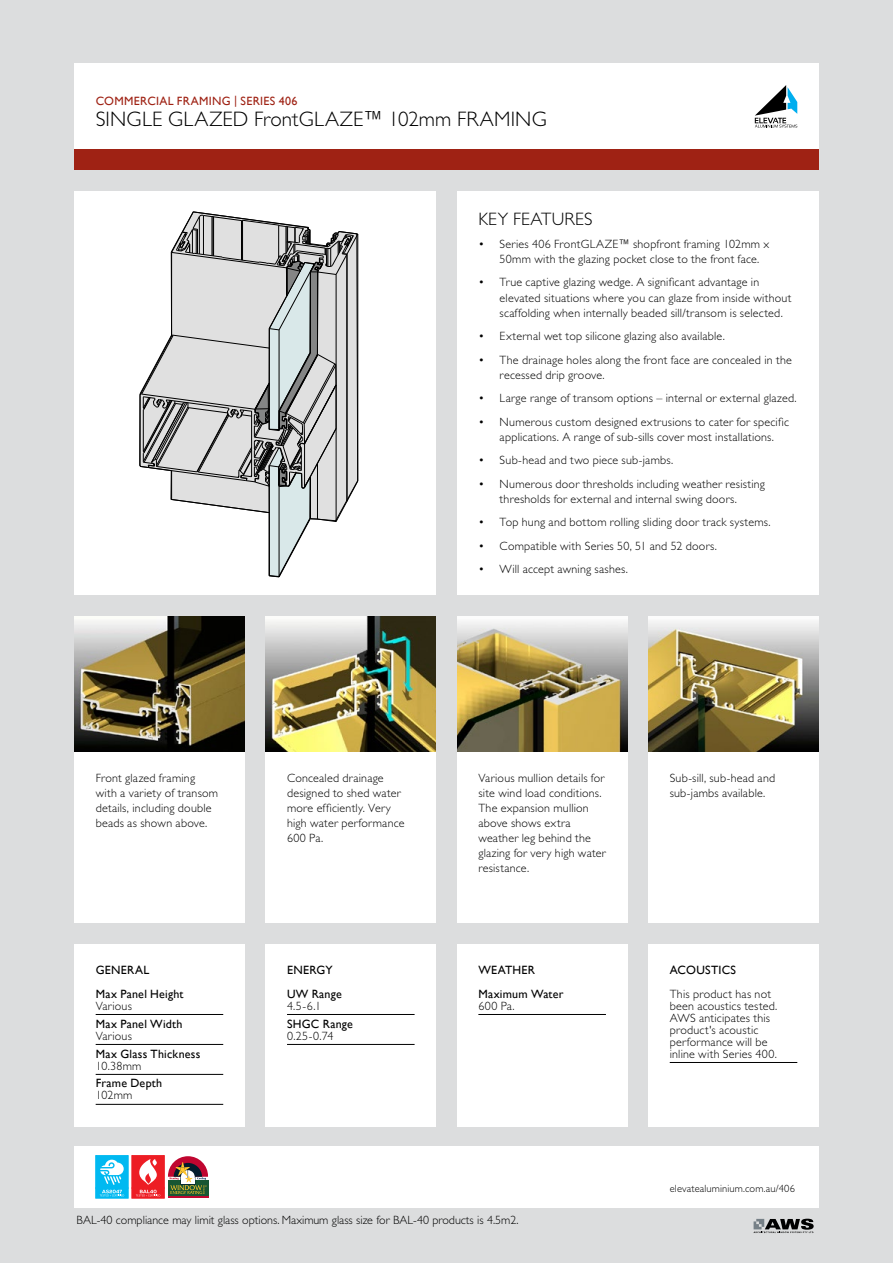
<style>
.page{position:relative;width:893px;height:1263px;background:#dcddde}
.page>*{position:absolute;margin:0;border:0;box-sizing:border-box;transform-origin:0 0}
.t1{font:300 21px "Gill Sans Std";letter-spacing:.005em;color:#000}
.t2{font:300 18px "Gill Sans Std";letter-spacing:.02em;color:#000}
.t3{font:300 12px/15px "Gill Sans Std";letter-spacing:.02em;color:#000}
.t4{font:12px/24px "Gill Sans";letter-spacing:.02em;color:#000}
.t5{font:300 12px "Gill Sans Std";color:#000}
.t6{font:12px "Gill Sans";letter-spacing:.025em;color:#9f2214}
.t7{font:300 10.5px "Gill Sans Std";letter-spacing:.015em;color:#000}
</style>
<div class="page">
<div style="left:74px;top:149px;width:745px;height:21px;background:#9f2214"></div>
<div style="left:74px;top:191px;width:362px;height:404px;background:#fff"></div>
<hr style="left:358px;top:234px;width:1px;height:247px;background:#000">
<svg style="left:140px;top:211px;width:218px;height:366px"></svg>
<img style="left:74px;top:617px;width:170px;height:136px">
<img style="left:266px;top:617px;width:170px;height:136px">
<img style="left:457px;top:617px;width:170px;height:136px">
<img style="left:648px;top:617px;width:171px;height:136px">
<div style="left:74px;top:1146px;width:745px;height:62px;background:#fff"></div>
<div style="left:266px;top:944px;width:170px;height:183px;background:#fff"></div>
<hr style="left:287px;top:1014px;width:128px;height:1px;background:#000">
<hr style="left:287px;top:1044px;width:128px;height:1px;background:#000">
<div style="left:457px;top:944px;width:170px;height:183px;background:#fff"></div>
<hr style="left:478px;top:1014px;width:128px;height:1px;background:#000">
<div style="left:132px;top:1188px;width:32px;height:10px;background:#ed1d24;border:1px solid #ed1d24"></div>
<div style="left:132px;top:1155px;width:32px;height:33px;background:#ed1d24;border:1px solid #ed1d24"></div>
<svg style="left:136px;top:1159px;width:24px;height:37px"></svg>
<div style="left:96px;top:1188px;width:32px;height:10px;background:#00b9f1;border:1px solid #00b9f1"></div>
<div style="left:96px;top:1155px;width:32px;height:33px;background:#00b9f1;border:1px solid #00b9f1"></div>
<svg style="left:100px;top:1160px;width:24px;height:36px"></svg>
<div style="left:648px;top:944px;width:171px;height:183px;background:#fff"></div>
<hr style="left:670px;top:1062px;width:127px;height:1px;background:#000">
<div style="left:457px;top:191px;width:362px;height:404px;background:#fff"></div>
<div style="left:74px;top:753px;width:170px;height:170px;background:#fff"></div>
<div style="left:266px;top:753px;width:170px;height:170px;background:#fff"></div>
<div style="left:457px;top:753px;width:170px;height:170px;background:#fff"></div>
<div style="left:648px;top:753px;width:171px;height:170px;background:#fff"></div>
<div style="left:74px;top:64px;width:745px;height:85px;background:#fff"></div>
<div style="left:74px;top:944px;width:170px;height:183px;background:#fff"></div>
<hr style="left:96px;top:1014px;width:127px;height:1px;background:#000">
<hr style="left:96px;top:1044px;width:127px;height:1px;background:#000">
<hr style="left:96px;top:1074px;width:127px;height:1px;background:#000">
<hr style="left:96px;top:1104px;width:127px;height:1px;background:#000">
<div style="left:168px;top:1180px;width:40px;height:16px;background:#185633"></div>
<hr style="left:168px;top:1196px;width:40px;height:1px;background:#c00630">
<svg style="left:168px;top:1156px;width:40px;height:38px"></svg>
<svg style="left:753px;top:1219px;width:61px;height:14px"></svg>
<svg style="left:755px;top:85px;width:42px;height:43px"></svg>
<p class="t6" style="left:96px;top:94px;width:203px">COMMERCIAL FRAMING | SERIES 406</p>
<h1 class="t1" style="left:96px;top:108px;width:453px">SINGLE GLAZED FrontGLAZE™ 102mm FRAMING</h1>
<h2 class="t2" style="left:478px;top:209px;width:116px">KEY FEATURES</h2>
<p class="t3" style="left:500px;top:237px;width:271px;text-indent:-21px">• Series 406 FrontGLAZE™ shopfront framing 102mm x<br>50mm with the glazing pocket close to the front face.</p>
<p class="t3" style="left:500px;top:275px;width:293px;text-indent:-21px">• True captive glazing wedge. A significant advantage in elevated situations where you can glaze from inside without scaffolding when internally beaded sill/transom is selected.</p>
<p class="t3" style="left:478px;top:329px;width:248px">• External wet top silicone glazing also available.</p>
<p class="t3" style="left:500px;top:352px;width:294px;text-indent:-21px">• The drainage holes along the front face are concealed in the recessed drip groove.</p>
<p class="t3" style="left:478px;top:391px;width:320px">• Large range of transom options – internal or external glazed.</p>
<p class="t3" style="left:478px;top:414px;width:312px;text-align:center">• Numerous custom designed extrusions to cater for specific applications. A range of sub-sills cover most installations.</p>
<p class="t3" style="left:478px;top:453px;width:196px">• Sub-head and two piece sub-jambs.</p>
<p class="t3" style="left:478px;top:476px;width:288px;text-align:center">• Numerous door thresholds including weather resisting thresholds for external and internal swing doors.</p>
<p class="t3" style="left:478px;top:515px;width:294px">• Top hung and bottom rolling sliding door track systems.</p>
<p class="t3" style="left:478px;top:538px;width:240px">• Compatible with Series 50, 51 and 52 doors.</p>
<p class="t3" style="left:478px;top:562px;width:151px">• Will accept awning sashes.</p>
<p class="t3" style="left:96px;top:771px;width:124px">Front glazed framing with a variety of transom details, including double beads as shown above.</p>
<p class="t3" style="left:287px;top:771px;width:119px">Concealed drainage designed to shed water more efficiently. Very high water performance<br>600 Pa.</p>
<p class="t3" style="left:478px;top:771px;width:129px">Various mullion details for site wind load conditions.<br>The expansion mullion above shows extra weather leg behind the glazing for very high water resistance.</p>
<p class="t3" style="left:670px;top:771px;width:107px">Sub-sill, sub-head and sub-jambs available.</p>
<p class="t4" style="left:96px;top:958px;width:89px">GENERAL<br>Max Panel Height</p>
<p class="t3" style="left:96px;top:998px;width:38px">Various</p>
<p class="t4" style="left:96px;top:1012px;width:88px">Max Panel Width</p>
<p class="t3" style="left:96px;top:1028px;width:38px">Various</p>
<p class="t4" style="left:96px;top:1042px;width:106px">Max Glass Thickness</p>
<p class="t3" style="left:96px;top:1058px;width:47px">10.38mm</p>
<p class="t4" style="left:96px;top:1072px;width:68px">Frame Depth</p>
<p class="t3" style="left:96px;top:1088px;width:38px">102mm</p>
<p class="t4" style="left:287px;top:958px;width:56px">ENERGY<br>UW Range</p>
<p class="t3" style="left:287px;top:998px;width:36px">4.5-6.1</p>
<p class="t4" style="left:287px;top:1012px;width:67px">SHGC Range</p>
<p class="t3" style="left:287px;top:1028px;width:48px">0.25-0.74</p>
<p class="t4" style="left:478px;top:958px;width:87px">WEATHER<br>Maximum Water</p>
<p class="t3" style="left:478px;top:998px;width:38px">600 Pa.</p>
<p class="t5" style="left:77px;top:1213px;width:443px">BAL-40 compliance may limit glass options. Maximum glass size for BAL-40 products is 4.5m2.</p>
<p class="t4" style="left:670px;top:958px;width:68px">ACOUSTICS</p>
<p class="t3" style="left:670px;top:988px;width:109px;line-height:12px">This product has not been acoustics tested.<br>AWS anticipates this product's acoustic performance will be inline with Series 400.</p>
<p class="t7" style="left:670px;top:1183px;width:127px">elevatealuminium.com.au/406</p>
</div>
